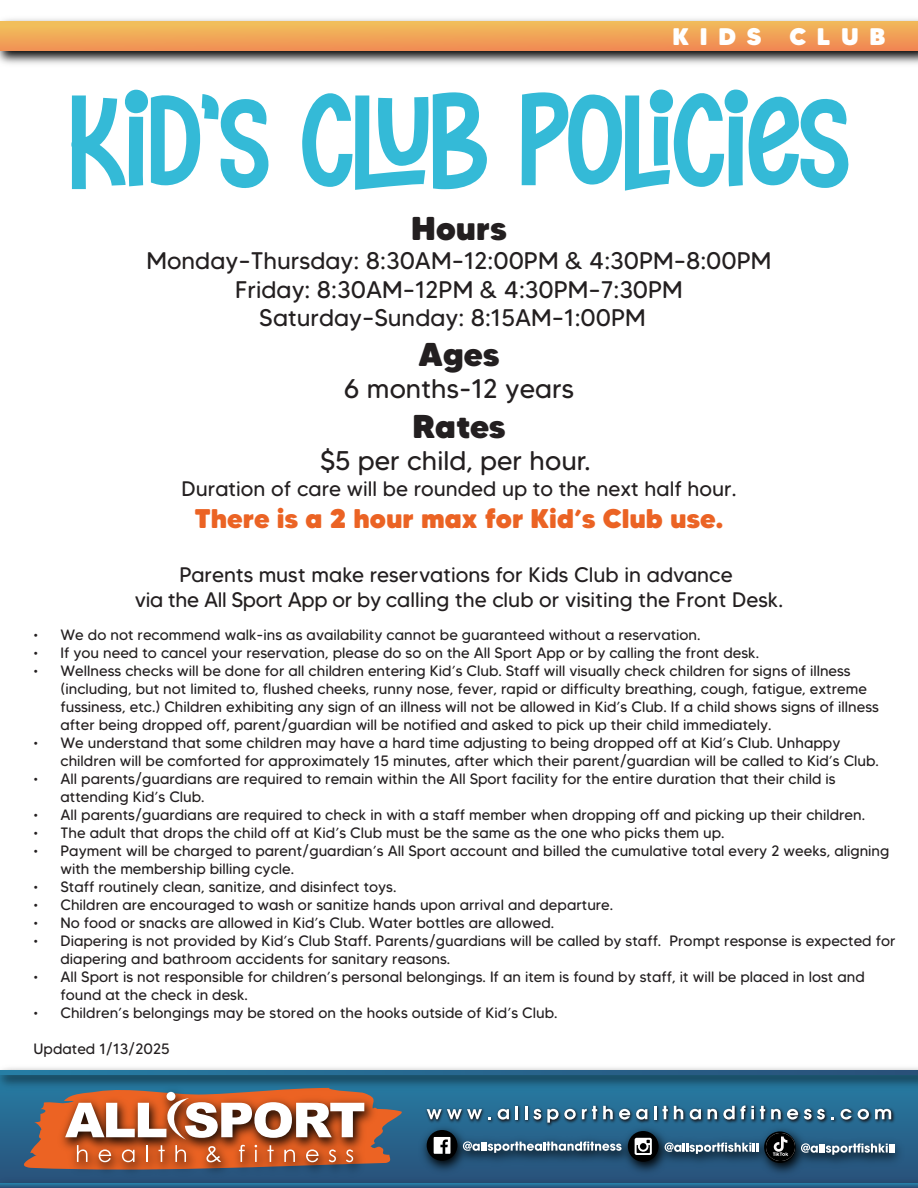
<style>
.page{position:relative;width:918px;height:1188px;background:#fff}
.page>*{position:absolute;margin:0;border:0;box-sizing:border-box;transform-origin:0 0}
.t1{font:129.3px "Naughty Monster";color:#34bad7}
.t2{font:900 33px "MADE Tommy Soft";color:#231f20}
.t3{font:27px "MADE Tommy Soft";color:#231f20}
.t4{font:900 27px "MADE Tommy Soft";color:#eb6324}
.t5{font:24px/28.8px "MADE Tommy Soft";color:#231f20;text-align:center}
.t6{font:900 24px "MADE Tommy Soft";letter-spacing:.45em;color:#fff}
.t7{font:21px/25.2px "MADE Tommy Soft";color:#231f20;text-align:center}
.t8{font:15px/18px "MADE Tommy Soft";color:#231f20}
</style>
<div class="page">
<svg style="left:0;top:1093px;width:918px;height:82px;background:#276e95"></svg>
<img style="left:424px;top:1103px;width:473px;height:17px">
<svg style="left:427px;top:1109px;width:55px;height:10px"></svg>
<svg style="left:498px;top:1109px;width:11px;height:11px"></svg>
<svg style="left:516px;top:1106px;width:2px;height:13px"></svg>
<svg style="left:525px;top:1106px;width:2px;height:13px"></svg>
<svg style="left:534px;top:1109px;width:7px;height:11px"></svg>
<svg style="left:547px;top:1109px;width:29px;height:11px"></svg>
<svg style="left:582px;top:1106px;width:15px;height:13px"></svg>
<svg style="left:603px;top:1106px;width:10px;height:13px"></svg>
<svg style="left:619px;top:1109px;width:11px;height:11px"></svg>
<svg style="left:636px;top:1109px;width:11px;height:11px"></svg>
<svg style="left:654px;top:1106px;width:14px;height:13px"></svg>
<svg style="left:674px;top:1106px;width:9px;height:13px"></svg>
<svg style="left:690px;top:1109px;width:11px;height:11px"></svg>
<svg style="left:708px;top:1109px;width:9px;height:10px"></svg>
<svg style="left:723px;top:1106px;width:31px;height:14px"></svg>
<svg style="left:760px;top:1106px;width:5px;height:13px"></svg>
<svg style="left:771px;top:1109px;width:10px;height:10px"></svg>
<svg style="left:787px;top:1109px;width:11px;height:11px"></svg>
<svg style="left:804px;top:1109px;width:21px;height:11px"></svg>
<svg style="left:841px;top:1109px;width:11px;height:11px"></svg>
<svg style="left:858px;top:1109px;width:11px;height:11px"></svg>
<svg style="left:875px;top:1109px;width:16px;height:10px"></svg>
<img style="left:415px;top:1120px;width:492px;height:55px">
<svg style="left:463px;top:1141px;width:159px;height:12px"></svg>
<svg style="left:801px;top:1143px;width:93px;height:12px"></svg>
<svg style="left:665px;top:1143px;width:93px;height:11px"></svg>
<div style="left:628px;top:1131px;width:31px;height:31px;background:#000;border-radius:50%"></div>
<svg style="left:635px;top:1138px;width:17px;height:17px"></svg>
<div style="left:427px;top:1130px;width:30px;height:31px;background:#000;border-radius:50%"></div>
<svg style="left:434px;top:1137px;width:16px;height:17px"></svg>
<svg style="left:764px;top:1131px;width:32px;height:32px"></svg>
<img style="left:53px;top:1173px;width:327px;height:2px">
<svg style="left:17px;top:1093px;width:388px;height:80px"></svg>
<img style="left:0;top:19px;width:918px;height:45px">
<svg style="left:0;top:21px;width:918px;height:30px;background:#f1a457"></svg>
<img style="left:0;top:1068px;width:918px;height:25px">
<svg style="left:0;top:1070px;width:918px;height:4px;background:#27668e"></svg>
<img style="left:0;top:1175px;width:918px;height:13px">
<svg style="left:0;top:1183px;width:918px;height:4px;background:#276d94"></svg>
<img style="left:767px;top:1134px;width:27px;height:27px">
<svg style="left:355px;top:90px;width:494px;height:101px"></svg>
<h1 class="t1" style="left:69px;top:72px;width:285px">Kid's C</h1>
<h3 class="t6" style="left:672px;top:21px;width:215px">KIDS CLUB</h3>
<h2 class="t2" style="left:411px;top:208px;width:97px">Hours</h2>
<h3 class="t5" style="left:147px;top:246px;width:626px">Monday–Thursday: 8:30AM–12:00PM &amp; 4:30PM–8:00PM<br>Friday: 8:30AM–12PM &amp; 4:30PM–7:30PM<br>Saturday–Sunday: 8:15AM–1:00PM</h3>
<h2 class="t2" style="left:419px;top:334px;width:82px">Ages</h2>
<h3 class="t3" style="left:344px;top:372px;width:232px">6 months-12 years</h3>
<h2 class="t2" style="left:412px;top:406px;width:95px">Rates</h2>
<h3 class="t3" style="left:320px;top:444px;width:272px">$5 per child, per hour.</h3>
<h3 class="t7" style="left:182px;top:476px;width:556px">Duration of care will be rounded up to the next half hour.</h3>
<h3 class="t4" style="left:195px;top:501px;width:530px">There is a 2 hour max for Kid’s Club use.</h3>
<h3 class="t7" style="left:135px;top:562px;width:650px">Parents must make reservations for Kids Club in advance<br>via the All Sport App or by calling the club or visiting the Front Desk.</h3>
<p class="t8" style="left:34px;top:625px;width:669px">• We do not recommend walk-ins as availability cannot be guaranteed without a reservation.</p>
<p class="t8" style="left:34px;top:643px;width:727px">• If you need to cancel your reservation, please do so on the All Sport App or by calling the front desk.</p>
<p class="t8" style="left:61px;top:661px;width:820px;text-indent:-27px">• Wellness checks will be done for all children entering Kid’s Club. Staff will visually check children for signs of illness (including, but not limited to, flushed cheeks, runny nose, fever, rapid or difficulty breathing, cough, fatigue, extreme fussiness, etc.) Children exhibiting any sign of an illness will not be allowed in Kid’s Club. If a child shows signs of illness after being dropped off, parent/guardian will be notified and asked to pick up their child immediately.</p>
<p class="t8" style="left:61px;top:733px;width:820px;text-indent:-27px">• We understand that some children may have a hard time adjusting to being dropped off at Kid’s Club. Unhappy children will be comforted for approximately 15 minutes, after which their parent/guardian will be called to Kid’s Club.</p>
<p class="t8" style="left:61px;top:769px;width:777px;text-indent:-27px">• All parents/guardians are required to remain within the All Sport facility for the entire duration that their child is attending Kid’s Club.</p>
<p class="t8" style="left:34px;top:805px;width:833px">• All parents/guardians are required to check in with a staff member when dropping off and picking up their children.</p>
<p class="t8" style="left:34px;top:823px;width:693px">• The adult that drops the child off at Kid’s Club must be the same as the one who picks them up.</p>
<p class="t8" style="left:61px;top:841px;width:830px;text-indent:-27px">• Payment will be charged to parent/guardian’s All Sport account and billed the cumulative total every 2 weeks, aligning with the membership billing cycle.</p>
<p class="t8" style="left:34px;top:877px;width:364px">• Staff routinely clean, sanitize, and disinfect toys.</p>
<p class="t8" style="left:34px;top:895px;width:581px">• Children are encouraged to wash or sanitize hands upon arrival and departure.</p>
<p class="t8" style="left:34px;top:913px;width:522px">• No food or snacks are allowed in Kid’s Club. Water bottles are allowed.</p>
<p class="t8" style="left:61px;top:931px;width:836px;text-indent:-27px">• Diapering is not provided by Kid’s Club Staff. Parents/guardians will be called by staff. Prompt response is expected for diapering and bathroom accidents for sanitary reasons.</p>
<p class="t8" style="left:61px;top:967px;width:806px;text-indent:-27px">• All Sport is not responsible for children’s personal belongings. If an item is found by staff, it will be placed in lost and found at the check in desk.</p>
<p class="t8" style="left:34px;top:1003px;width:525px">• Children’s belongings may be stored on the hooks outside of Kid’s Club.</p>
<p class="t8" style="left:34px;top:1039px;width:138px">Updated 1/13/2025</p>
</div>
